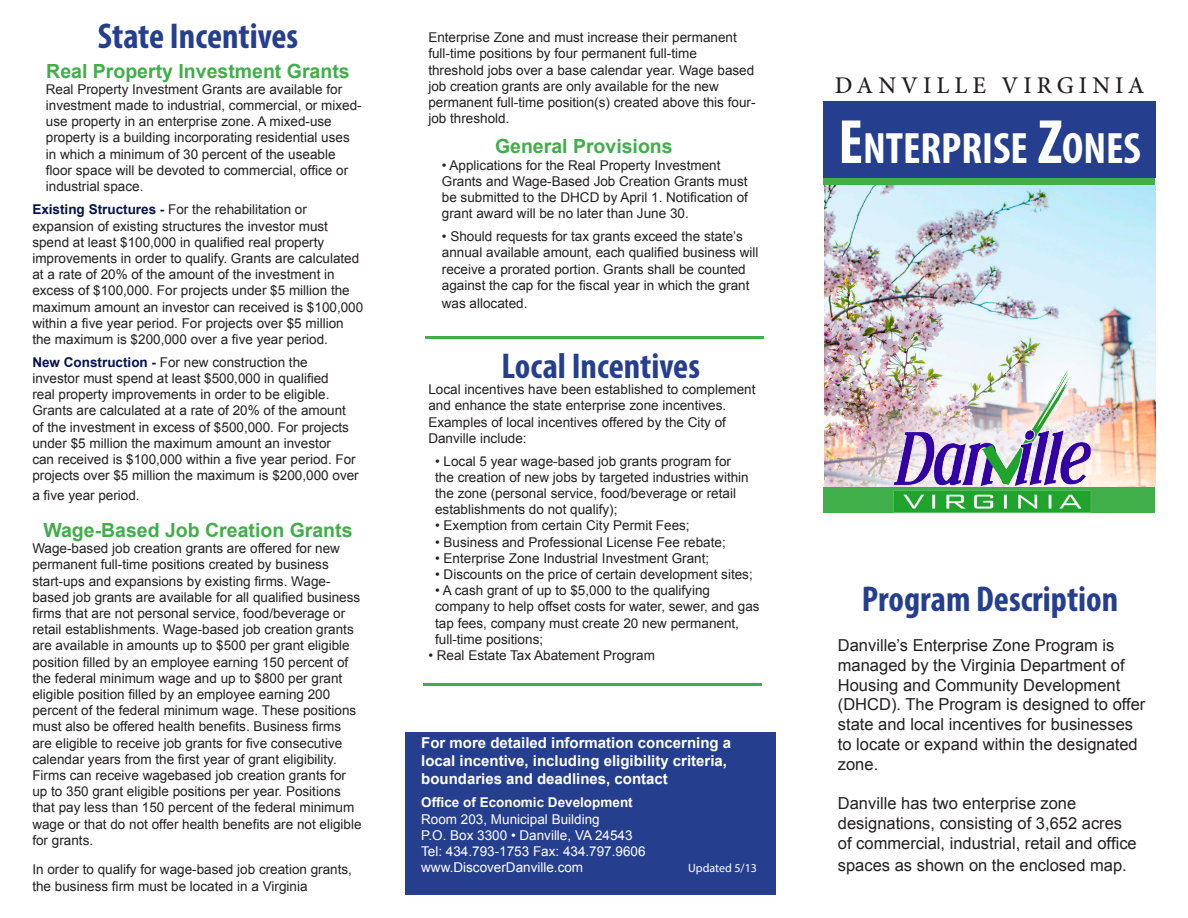
<style>
.page{position:relative;width:1188px;height:918px;background:#fff}
.page>*{position:absolute;margin:0;border:0;box-sizing:border-box;transform-origin:0 0}
.t1{font:700 condensed 44.1px "Myriad Pro";color:#fff}
.t2{font:700 condensed 36px "Myriad Pro";color:#253f8e}
.t3{font:500 24px "Minion Pro";letter-spacing:.21em;color:#231f20}
.t4{font:700 19.5px "Arial";color:#40ae49}
.t5{font:16.5px/19.8px "Arial";color:#231f20}
.t6{font:700 15px/18px "Arial";color:#fff}
.t7{font:13.5px/16.2px "Arial";color:#231f20}
.t8{font:13.5px "Arial";color:#fff}
.t9{font:700 13.5px "Arial";color:#fff}
.t10{font:12px "Myriad Pro";color:#fff}
.s1{font-weight:700;color:#05124e}
.s2{font-size:63px}
</style>
<div class="page">
<img style="left:824px;top:185px;width:332px;height:111px">
<div style="left:405px;top:733px;width:370px;height:162px;background:#253f8e"></div>
<div style="left:824px;top:178px;width:331px;height:7px;background:#40ae49"></div>
<div style="left:747px;top:296px;width:441px;height:295px;background:#fff;opacity:.85"></div>
<div style="left:824px;top:487px;width:331px;height:26px;background:#40ae49"></div>
<img style="left:886px;top:362px;width:210px;height:159px">
<div style="left:824px;top:101px;width:332px;height:77px;background:#253f8e"></div>
<hr style="left:425px;top:336px;width:339px;height:3px;background:#40ae49">
<hr style="left:423px;top:683px;width:339px;height:3px;background:#40ae49">
<p class="t2" style="left:98px;top:13px;width:202px">State Incentives</p>
<p class="t4" style="left:46px;top:58px;width:305px">Real Property Investment Grants</p>
<p class="t7" style="left:46px;top:81px;width:317px">Real Property Investment Grants are available for investment made to industrial, commercial, or mixed&shy;use property in an enterprise zone. A mixed-use property is a building incorporating residential uses in which a minimum of 30 percent of the useable floor space will be devoted to commercial, office or industrial space.</p>
<p class="t7" style="left:32px;top:202px;width:332px"><span class="s1">Existing Structures -</span> For the rehabilitation or expansion of existing structures the investor must spend at least $100,000 in qualified real property improvements in order to qualify. Grants are calculated at a rate of 20% of the amount of the investment in excess of $100,000. For projects under $5 million the maximum amount an investor can received is $100,000 within a five year period. For projects over $5 million the maximum is $200,000 over a five year period.</p>
<p class="t7" style="left:32px;top:354px;width:328px"><span class="s1">New Construction -</span> For new construction the<br>investor must spend at least $500,000 in qualified<br>real property improvements in order to be eligible.<br>Grants are calculated at a rate of 20% of the amount of the investment in excess of $500,000. For projects under $5 million the maximum amount an investor<br>can received is $100,000 within a five year period. For projects over $5 million the maximum is $200,000 over</p>
<p class="t7" style="left:32px;top:487px;width:109px">a five year period.</p>
<p class="t4" style="left:43px;top:517px;width:311px">Wage-Based Job Creation Grants</p>
<p class="t7" style="left:32px;top:540px;width:331px">Wage-based job creation grants are offered for new permanent full-time positions created by business start-ups and expansions by existing firms. Wage&shy;based job grants are available for all qualified business firms that are not personal service, food/beverage or retail establishments. Wage-based job creation grants are available in amounts up to $500 per grant eligible position filled by an employee earning 150 percent of the federal minimum wage and up to $800 per grant eligible position filled by an employee earning 200 percent of the federal minimum wage. These positions must also be offered health benefits. Business firms are eligible to receive job grants for five consecutive calendar years from the first year of grant eligibility.<br>Firms can receive wagebased job creation grants for up to 350 grant eligible positions per year. Positions that pay less than 150 percent of the federal minimum wage or that do not offer health benefits are not eligible for grants.</p>
<p class="t7" style="left:32px;top:862px;width:321px">In order to qualify for wage-based job creation grants, the business firm must be located in a Virginia</p>
<p class="t7" style="left:428px;top:30px;width:329px">Enterprise Zone and must increase their permanent full-time positions by four permanent full-time threshold jobs over a base calendar year. Wage based job creation grants are only available for the new permanent full-time position(s) created above this four&shy;job threshold.</p>
<p class="t4" style="left:495px;top:134px;width:179px">General Provisions</p>
<p class="t7" style="left:442px;top:157px;width:308px">• Applications for the Real Property Investment Grants and Wage-Based Job Creation Grants must be submitted to the DHCD by April 1. Notification of grant award will be no later than June 30.</p>
<p class="t7" style="left:442px;top:228px;width:318px">• Should requests for tax grants exceed the state’s annual available amount, each qualified business will receive a prorated portion. Grants shall be counted against the cap for the fiscal year in which the grant</p>
<p class="t7" style="left:442px;top:295px;width:87px">was allocated.</p>
<p class="t2" style="left:501px;top:343px;width:200px">Local Incentives</p>
<p class="t7" style="left:428px;top:381px;width:329px">Local incentives have been established to complement and enhance the state enterprise zone incentives.<br>Examples of local incentives offered by the City of Danville include:</p>
<p class="t7" style="left:435px;top:453px;width:315px">• Local 5 year wage-based job grants program for the creation of new jobs by targeted industries within the zone (personal service, food/beverage or retail establishments do not qualify);</p>
<p class="t7" style="left:435px;top:518px;width:256px">• Exemption from certain City Permit Fees;</p>
<p class="t7" style="left:435px;top:534px;width:292px">• Business and Professional License Fee rebate;</p>
<p class="t7" style="left:435px;top:550px;width:276px">• Enterprise Zone Industrial Investment Grant;</p>
<p class="t7" style="left:435px;top:566px;width:319px">• Discounts on the price of certain development sites;</p>
<p class="t7" style="left:435px;top:583px;width:326px">• A cash grant of up to $5,000 to the qualifying company to help offset costs for water, sewer, and gas tap fees, company must create 20 new permanent, full-time positions;</p>
<p class="t7" style="left:428px;top:647px;width:228px">• Real Estate Tax Abatement Program</p>
<p class="t6" style="left:421px;top:735px;width:312px">For more detailed information concerning a local incentive, including eligibility criteria, boundaries and deadlines, contact</p>
<p class="t9" style="left:421px;top:794px;width:213px">Office of Economic Development</p>
<p class="t8" style="left:421px;top:810px;width:180px">Room 203, Municipal Building</p>
<p class="t8" style="left:421px;top:826px;width:213px">P.O. Box 3300 • Danville, VA 24543</p>
<p class="t8" style="left:421px;top:842px;width:226px">Tel: 434.793-1753 Fax: 434.797.9606</p>
<p class="t8" style="left:421px;top:859px;width:164px">www.DiscoverDanville.com</p>
<p class="t10" style="left:688px;top:861px;width:70px">Updated 5/13</p>
<p class="t3" style="left:835px;top:69px;width:311px">DANVILLE VIRGINIA</p>
<p class="t1" style="left:838px;top:121px;width:304px"><span class="s2">E</span>NTERPRISE <span class="s2">Z</span>ONES</p>
<p class="t2" style="left:862px;top:577px;width:258px">Program Description</p>
<p class="t5" style="left:838px;top:635px;width:309px">Danville’s Enterprise Zone Program is managed by the Virginia Department of Housing and Community Development (DHCD). The Program is designed to offer state and local incentives for businesses to locate or expand within the designated zone.</p>
<p class="t5" style="left:838px;top:794px;width:300px">Danville has two enterprise zone designations, consisting of 3,652 acres of commercial, industrial, retail and office</p>
<p class="t5" style="left:838px;top:855px;width:290px">spaces as shown on the enclosed map.</p>
</div>
